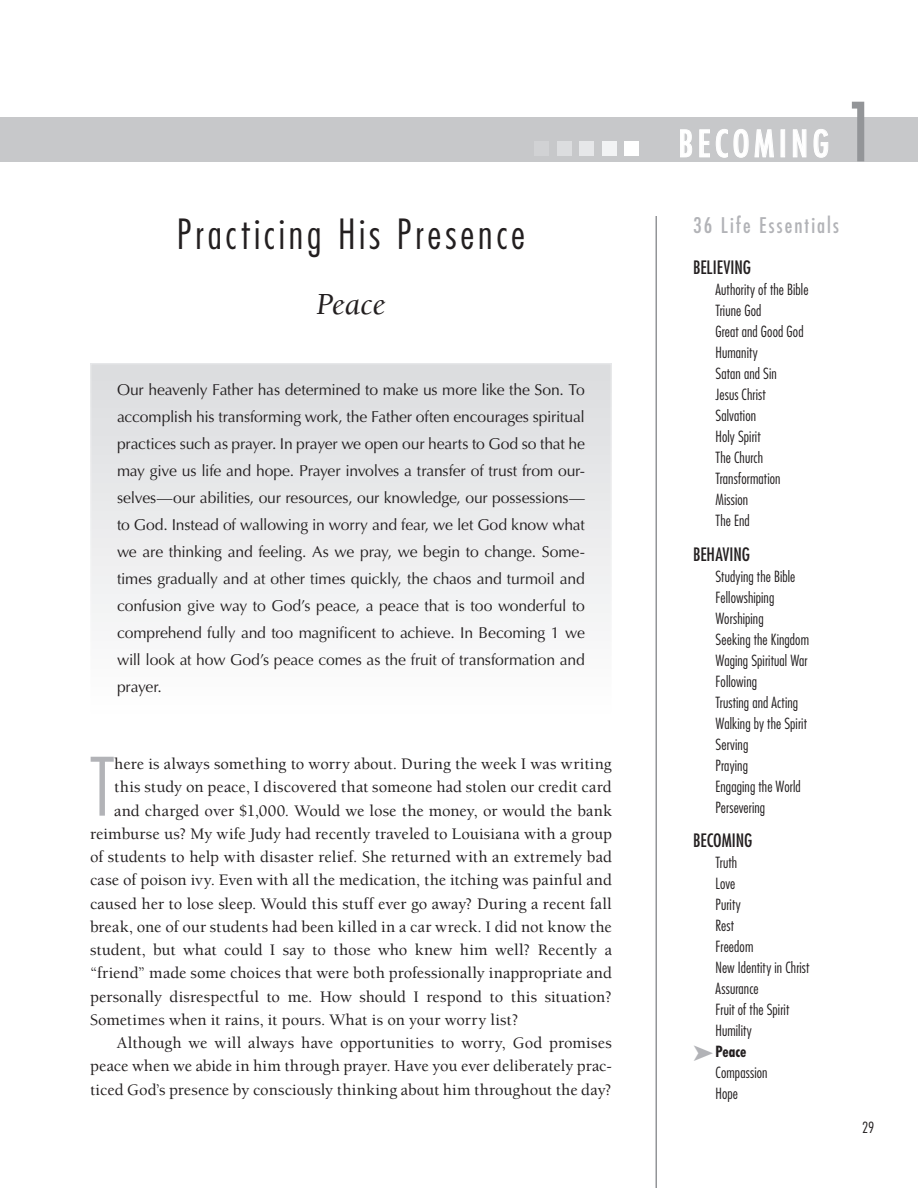
<style>
.page{position:relative;width:918px;height:1188px;background:#fff}
.page>*{position:absolute;margin:0;border:0;box-sizing:border-box;transform-origin:0 0}
.t1{font:300 condensed 78.15px "Futura Std";color:#b2b3b7}
.t2{font:300 condensed 40.5px "Futura Std";letter-spacing:.095em;color:#231f20}
.t3{font:condensed 36px "Futura Std";letter-spacing:.125em;color:#fff}
.t4{font:italic 31.5px "Berkeley";letter-spacing:-.01em;color:#231f20}
.t5{font:condensed 21px "Futura Std";letter-spacing:.1em;color:#b2b3b7}
.t6{font:condensed 18px "Futura Std";color:#231f20}
.t7{font:500 16.5px "Berkeley";letter-spacing:.005em;color:#231f20}
.t8{font:15.75px/27px "Optima LT Std";letter-spacing:-.01em;color:#231f20;text-align:justify}
.t9{font:300 condensed 15px/21px "Futura Std";letter-spacing:.005em;color:#231f20}
.t10{font:700 condensed 15px "Futura Std";letter-spacing:.005em;color:#231f20}
.s1{font-size:79.2px;color:#939598}
</style>
<div class="page">
<hr style="left:656px;top:216px;width:1px;height:972px;background:#939598">
<div style="left:0;top:117px;width:918px;height:45px;background:#c7c8ca"></div>
<div style="left:91px;top:364px;width:520px;height:352px;background:linear-gradient(to bottom,#dbdcde,#fefefe)"></div>
<div style="left:90px;top:363px;width:522px;height:354px;border:2px solid #fff"></div>
<div style="left:624px;top:141px;width:15px;height:15px;background:#fff"></div>
<div style="left:602px;top:141px;width:15px;height:15px;background:#f2f3f4"></div>
<div style="left:579px;top:141px;width:15px;height:15px;background:#e6e7e9"></div>
<div style="left:557px;top:141px;width:15px;height:15px;background:#dcdddf"></div>
<div style="left:534px;top:141px;width:15px;height:15px;background:#d1d2d4"></div>
<svg style="left:680px;top:129px;width:12px;height:28px"></svg>
<svg style="left:700px;top:129px;width:10px;height:28px"></svg>
<svg style="left:716px;top:129px;width:12px;height:29px"></svg>
<svg style="left:734px;top:129px;width:14px;height:29px"></svg>
<svg style="left:755px;top:129px;width:19px;height:28px"></svg>
<div style="left:781px;top:130px;width:4px;height:27px;border:1px solid #fff"></div>
<svg style="left:793px;top:129px;width:13px;height:28px"></svg>
<svg style="left:814px;top:129px;width:15px;height:29px"></svg>
<h2 class="t2" style="left:177px;top:210px;width:350px">Practicing His Presence</h2>
<h3 class="t4" style="left:317px;top:287px;width:70px">Peace</h3>
<p class="t8" style="left:117px;top:376px;width:469px">Our heavenly Father has determined to make us more like the Son. To accomplish his transforming work, the Father often encourages spiritual practices such as prayer. In prayer we open our hearts to God so that he may give us life and hope. Prayer involves a transfer of trust from our&shy;selves—our abilities, our resources, our knowledge, our possessions— to God. Instead of wallowing in worry and fear, we let God know what we are thinking and feeling. As we pray, we begin to change. Some&shy;times gradually and at other times quickly, the chaos and turmoil and confusion give way to God’s peace, a peace that is too wonderful to comprehend fully and too magnificent to achieve. In Becoming 1 we will look at how God’s peace comes as the fruit of transformation and prayer.</p>
<h1 class="t1" style="left:90px;top:741px;width:26px">T</h1>
<p class="t7" style="left:114px;top:755px;width:499px">here is always something to worry about. During the week I was writing</p>
<p class="t7" style="left:114px;top:779px;width:499px">this study on peace, I discovered that someone had stolen our credit card</p>
<p class="t7" style="left:114px;top:802px;width:499px">and charged over $1,000. Would we lose the money, or would the bank</p>
<p class="t7" style="left:90px;top:825px;width:523px">reimburse us? My wife Judy had recently traveled to Louisiana with a group</p>
<p class="t7" style="left:90px;top:848px;width:523px">of students to help with disaster relief. She returned with an extremely bad</p>
<p class="t7" style="left:90px;top:872px;width:523px">case of poison ivy. Even with all the medication, the itching was painful and</p>
<p class="t7" style="left:90px;top:895px;width:523px">caused her to lose sleep. Would this stuff ever go away? During a recent fall</p>
<p class="t7" style="left:90px;top:918px;width:523px">break, one of our students had been killed in a car wreck. I did not know the</p>
<p class="t7" style="left:90px;top:941px;width:524px">student, but what could I say to those who knew him well? Recently a</p>
<p class="t7" style="left:90px;top:965px;width:523px">“friend” made some choices that were both professionally inappropriate and</p>
<p class="t7" style="left:90px;top:988px;width:523px">personally disrespectful to me. How should I respond to this situation?</p>
<p class="t7" style="left:90px;top:1011px;width:430px">Sometimes when it rains, it pours. What is on your worry list?</p>
<p class="t7" style="left:117px;top:1034px;width:496px">Although we will always have opportunities to worry, God promises</p>
<p class="t7" style="left:90px;top:1057px;width:523px">peace when we abide in him through prayer. Have you ever deliberately prac-</p>
<p class="t7" style="left:90px;top:1081px;width:523px">ticed God’s presence by consciously thinking about him throughout the day?</p>
<h3 class="t3" style="left:678px;top:122px;width:199px">BECOMING <span class="s1">1</span></h3>
<p class="t5" style="left:693px;top:213px;width:147px">36 LIFE ESSENTIALS</p>
<p class="t6" style="left:693px;top:257px;width:60px">BELIEVING</p>
<p class="t9" style="left:716px;top:279px;width:95px">Authority of the Bible<br>Triune God<br>Great and Good God<br>Humanity<br>Satan and Sin<br>Jesus Christ<br>Salvation<br>Holy Spirit<br>The Church<br>Transformation<br>Mission<br>The End</p>
<p class="t6" style="left:693px;top:543px;width:59px">BEHAVING</p>
<p class="t9" style="left:716px;top:566px;width:95px">Studying the Bible<br>Fellowshiping<br>Worshiping<br>Seeking the Kingdom<br>Waging Spiritual War<br>Following<br>Trusting and Acting<br>Walking by the Spirit<br>Serving<br>Praying<br>Engaging the World<br>Persevering</p>
<p class="t6" style="left:693px;top:830px;width:61px">BECOMING</p>
<p class="t9" style="left:716px;top:852px;width:95px">Truth<br>Love<br>Purity<br>Rest<br>Freedom<br>New Identity in Christ<br>Assurance<br>Fruit of the Spirit<br>Humility</p>
<p class="t10" style="left:716px;top:1042px;width:33px">Peace</p>
<p class="t9" style="left:716px;top:1062px;width:53px">Compassion<br>Hope</p>
<p class="t9" style="left:862px;top:1117px;width:14px">29</p>
</div>
